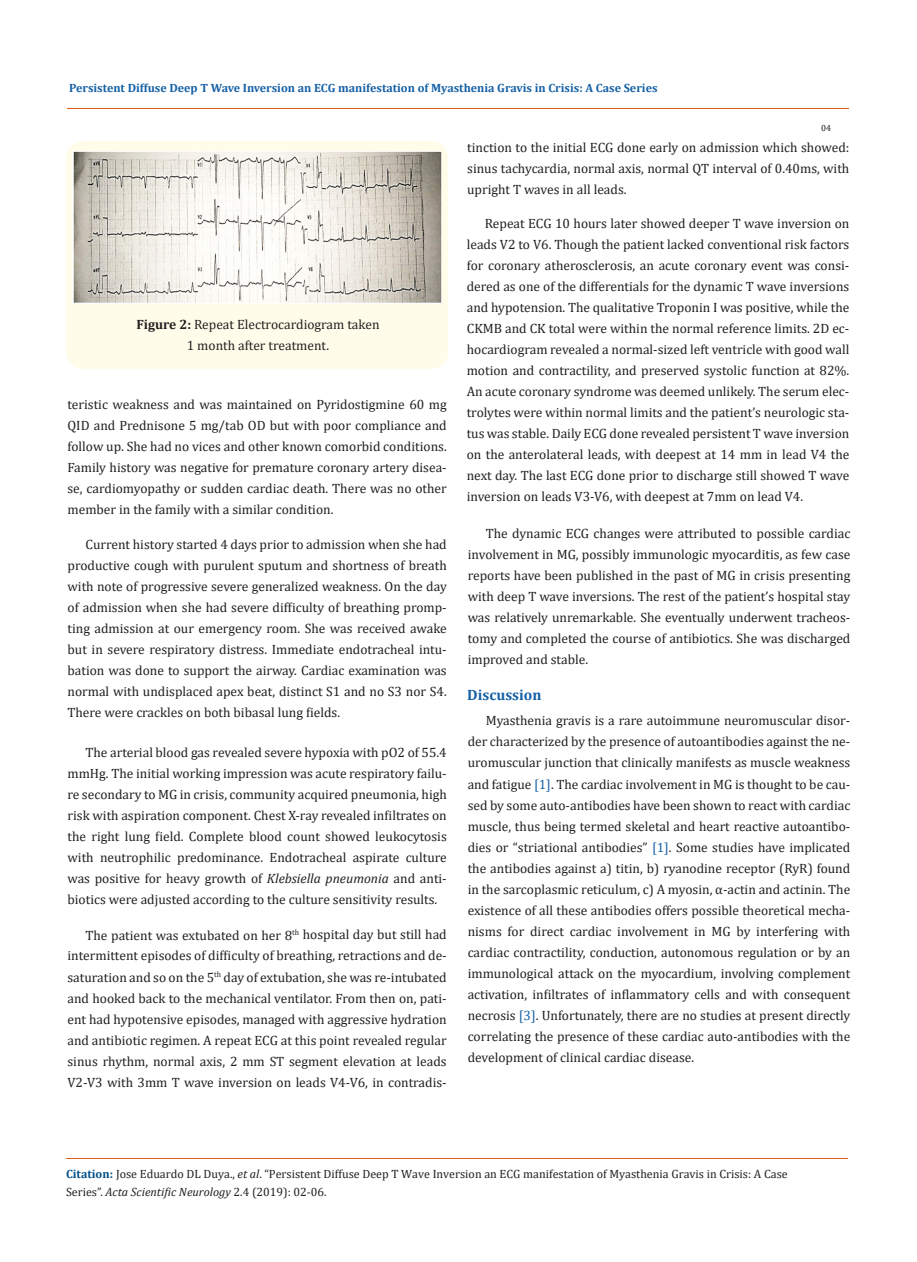
<style>
.page{position:relative;width:917px;height:1262px;background:#fff}
.page>*{position:absolute;margin:0;border:0;box-sizing:border-box;transform-origin:0 0}
.t1{font:700 15px "Cambria";color:#1560a6}
.t2{font:13.5px/21px "Cambria";color:#231f20;text-align:justify}
.t3{font:12px/18px "Cambria";color:#231f20}
.t4{font:700 12px "Cambria";color:#1560a6}
.t5{font:9px "Cambria";color:#221e1f}
.s1{font-weight:700}
.s2{font-style:italic}
.s3{color:#1560a6}
.s4{font-weight:700;color:#035089}
</style>
<div class="page">
<hr style="left:67px;top:109px;width:782px;height:1px;background:#e05d1a">
<div style="left:66px;top:141px;width:382px;height:228px;background:#fffde9;border-radius:18px"></div>
<img style="left:72px;top:152px;width:369px;height:151px">
<hr style="left:66px;top:1158px;width:781px;height:1px;background:#e05d1a">
<p class="t4" style="left:69px;top:79px;width:590px">Persistent Diffuse Deep T Wave Inversion an ECG manifestation of Myasthenia Gravis in Crisis: A Case Series</p>
<p class="t5" style="left:821px;top:122px;width:11px">04</p>
<p class="t2" style="left:136px;top:314px;width:245px;text-align:center"><span class="s1">Figure 2:</span> Repeat Electrocardiogram taken<br>1 month after treatment.</p>
<p class="t2" style="left:67px;top:394px;width:381px">teristic weakness and was maintained on Pyridostigmine 60 mg QID and Prednisone 5 mg/tab OD but with poor compliance and follow up. She had no vices and other known comorbid conditions.<br>Family history was negative for premature coronary artery disea&shy;se, cardiomyopathy or sudden cardiac death. There was no other member in the family with a similar condition.</p>
<p class="t2" style="left:67px;top:534px;width:381px;text-indent:18px">Current history started 4 days prior to admission when she had productive cough with purulent sputum and shortness of breath with note of progressive severe generalized weakness. On the day of admission when she had severe difficulty of breathing promp&shy;ting admission at our emergency room. She was received awake but in severe respiratory distress. Immediate endotracheal intu&shy;bation was done to support the airway. Cardiac examination was normal with undisplaced apex beat, distinct S1 and no S3 nor S4.<br>There were crackles on both bibasal lung fields.</p>
<p class="t2" style="left:67px;top:741px;width:381px;text-indent:18px">The arterial blood gas revealed severe hypoxia with pO2 of 55.4 mmHg. The initial working impression was acute respiratory failu&shy;re secondary to MG in crisis, community acquired pneumonia, high risk with aspiration component. Chest X-ray revealed infiltrates on the right lung field. Complete blood count showed leukocytosis with neutrophilic predominance. Endotracheal aspirate culture was positive for heavy growth of <span class="s2">Klebsiella pneumonia</span> and anti&shy;biotics were adjusted according to the culture sensitivity results.</p>
<p class="t2" style="left:67px;top:924px;width:381px;text-indent:18px">The patient was extubated on her 8<sup>th</sup> hospital day but still had intermittent episodes of difficulty of breathing, retractions and de&shy;saturation and so on the 5<sup>th</sup> day of extubation, she was re-intubated and hooked back to the mechanical ventilator. From then on, pati&shy;ent had hypotensive episodes, managed with aggressive hydration and antibiotic regimen. A repeat ECG at this point revealed regular sinus rhythm, normal axis, 2 mm ST segment elevation at leads V2-V3 with 3mm T wave inversion on leads V4-V6, in contradis-</p>
<p class="t2" style="left:467px;top:136px;width:384px">tinction to the initial ECG done early on admission which showed: sinus tachycardia, normal axis, normal QT interval of 0.40ms, with upright T waves in all leads.</p>
<p class="t2" style="left:467px;top:213px;width:384px;text-indent:18px">Repeat ECG 10 hours later showed deeper T wave inversion on leads V2 to V6. Though the patient lacked conventional risk factors for coronary atherosclerosis, an acute coronary event was consi&shy;dered as one of the differentials for the dynamic T wave inversions and hypotension. The qualitative Troponin I was positive, while the CKMB and CK total were within the normal reference limits. 2D ec&shy;hocardiogram revealed a normal-sized left ventricle with good wall motion and contractility, and preserved systolic function at 82%.<br>An acute coronary syndrome was deemed unlikely. The serum elec&shy;trolytes were within normal limits and the patient’s neurologic sta&shy;tus was stable. Daily ECG done revealed persistent T wave inversion on the anterolateral leads, with deepest at 14 mm in lead V4 the next day. The last ECG done prior to discharge still showed T wave inversion on leads V3-V6, with deepest at 7mm on lead V4.</p>
<p class="t2" style="left:468px;top:523px;width:384px;text-indent:18px">The dynamic ECG changes were attributed to possible cardiac involvement in MG, possibly immunologic myocarditis, as few case reports have been published in the past of MG in crisis presenting with deep T wave inversions. The rest of the patient’s hospital stay was relatively unremarkable. She eventually underwent tracheos&shy;tomy and completed the course of antibiotics. She was discharged improved and stable.</p>
<p class="t1" style="left:467px;top:684px;width:76px">Discussion</p>
<p class="t2" style="left:467px;top:710px;width:384px;text-indent:18px">Myasthenia gravis is a rare autoimmune neuromuscular disor&shy;der characterized by the presence of autoantibodies against the ne&shy;uromuscular junction that clinically manifests as muscle weakness and fatigue <span class="s3">[1]</span>. The cardiac involvement in MG is thought to be cau&shy;sed by some auto-antibodies have been shown to react with cardiac muscle, thus being termed skeletal and heart reactive autoantibo&shy;dies or “striational antibodies” <span class="s3">[1]</span>. Some studies have implicated the antibodies against a) titin, b) ryanodine receptor (RyR) found in the sarcoplasmic reticulum, c) A myosin, α-actin and actinin. The existence of all these antibodies offers possible theoretical mecha&shy;nisms for direct cardiac involvement in MG by interfering with cardiac contractility, conduction, autonomous regulation or by an immunological attack on the myocardium, involving complement activation, infiltrates of inflammatory cells and with consequent necrosis <span class="s3">[3]</span>. Unfortunately, there are no studies at present directly correlating the presence of these cardiac auto-antibodies with the development of clinical cardiac disease.</p>
<p class="t3" style="left:66px;top:1164px;width:723px"><span class="s4">Citation:</span> Jose Eduardo DL Duya., <span class="s2">et al</span>. “Persistent Diffuse Deep T Wave Inversion an ECG manifestation of Myasthenia Gravis in Crisis: A Case<br>Series”. <span class="s2">Acta Scientific Neurology</span> 2.4 (2019): 02-06.</p>
</div>
